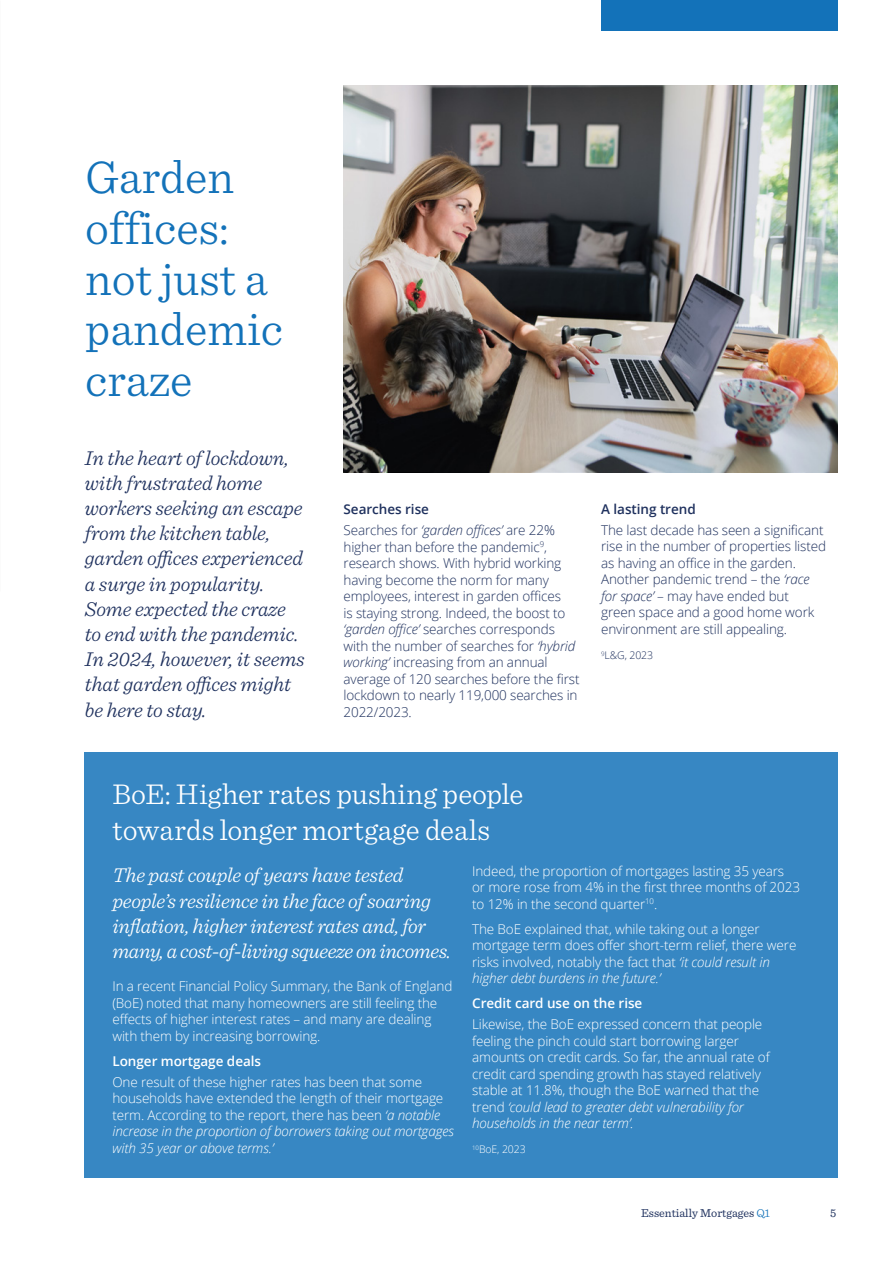
<style>
.page{position:relative;width:893px;height:1263px;background:#fff}
.page>*{position:absolute;margin:0;border:0;box-sizing:border-box;transform-origin:0 0}
.t1{font:300 48px/51px "Sentinel";color:#1372b9}
.t2{font:300 30px/36px "Sentinel";color:#fff}
.t3{font:italic 300 21px/25.2px "Sentinel";letter-spacing:-.005em;color:#1f315e}
.t4{font:italic 300 21px/25.2px "Sentinel";letter-spacing:-.015em;color:#fff}
.t5{font:300 13.5px/16.5px "Open Sans";letter-spacing:-.01em;color:#fff}
.t6{font:300 13.5px/16.5px "Open Sans";letter-spacing:-.01em;color:#1f315e}
.t7{font:600 13.5px "Open Sans";letter-spacing:-.005em;color:#fff}
.t8{font:600 13.5px "Open Sans";letter-spacing:-.005em;color:#1f315e}
.t9{font:12px "Sentinel";color:#1f315e}
.t10{font:300 10.5px "Open Sans";letter-spacing:-.01em;color:#fff}
.t11{font:300 10.5px "Open Sans";color:#1f315e}
.s1{font-weight:600}
.s2{font-style:italic}
.s3{font-weight:300;color:#1372b9}
</style>
<div class="page">
<div style="left:601px;top:0;width:237px;height:31px;background:#1372b9"></div>
<div style="left:85px;top:752px;width:753px;height:425px;background:#3787c3"></div>
<img style="left:344px;top:85px;width:494px;height:387px">
<h1 class="t1" style="left:85px;top:148px;width:199px">Garden offices: not just a pandemic craze</h1>
<p class="t3" style="left:85px;top:443px;width:221px">In the heart of lockdown, with frustrated home workers seeking an escape from the kitchen table, garden offices experienced a surge in popularity.<br>Some expected the craze to end with the pandemic.<br>In 2024, however, it seems that garden offices might be here to stay.</p>
<p class="t6" style="left:344px;top:499px;width:213px;line-height:20.7px"><span class="s1">Searches rise<br></span>Searches for <span class="s2">‘garden offices’</span> are 22%</p>
<p class="t6" style="left:344px;top:538px;width:237px">higher than before the pandemic<sup>9</sup>, research shows. With hybrid working having become the norm for many employees, interest in garden offices<br>is staying strong. Indeed, the boost to <span class="s2">‘garden office’</span> searches corresponds with the number of searches for <span class="s2">‘hybrid working’</span> increasing from an annual average of 120 searches before the first lockdown to nearly 119,000 searches in 2022/2023.</p>
<p class="t8" style="left:601px;top:500px;width:96px">A lasting trend</p>
<p class="t6" style="left:601px;top:521px;width:226px">The last decade has seen a significant rise in the number of properties listed as having an office in the garden.<br>Another pandemic trend – the <span class="s2">‘race for space’</span> – may have ended but green space and a good home work environment are still appealing.</p>
<p class="t11" style="left:601px;top:648px;width:54px"><sup>9</sup>L&amp;G, 2023</p>
<h2 class="t2" style="left:112px;top:774px;width:412px">BoE: Higher rates pushing people towards longer mortgage deals</h2>
<h3 class="t4" style="left:112px;top:861px;width:340px">The past couple of years have tested people’s resilience in the face of soaring inflation, higher interest rates and, for many, a cost-of-living squeeze on incomes.</h3>
<p class="t5" style="left:112px;top:978px;width:341px">In a recent Financial Policy Summary, the Bank of England (BoE) noted that many homeowners are still feeling the effects of higher interest rates – and many are dealing with them by increasing borrowing.</p>
<p class="t7" style="left:112px;top:1052px;width:150px">Longer mortgage deals</p>
<p class="t5" style="left:112px;top:1073px;width:343px">One result of these higher rates has been that some households have extended the length of their mortgage term. According to the report, there has been <span class="s2">‘a notable increase in the proportion of borrowers taking out mortgages with 35 year or above terms.’</span></p>
<p class="t5" style="left:472px;top:862px;width:329px">Indeed, the proportion of mortgages lasting 35 years or more rose from 4% in the first three months of 2023 to 12% in the second quarter<sup>10</sup>.</p>
<p class="t5" style="left:472px;top:920px;width:326px">The BoE explained that, while taking out a longer mortgage term does offer short-term relief, there were risks involved, notably the fact that <span class="s2">‘it could result in higher debt burdens in the future.’</span></p>
<p class="t7" style="left:472px;top:994px;width:172px">Credit card use on the rise</p>
<p class="t5" style="left:472px;top:1015px;width:299px">Likewise, the BoE expressed concern that people feeling the pinch could start borrowing larger amounts on credit cards. So far, the annual rate of credit card spending growth has stayed relatively stable at 11.8%, though the BoE warned that the trend <span class="s2">‘could lead to greater debt vulnerability for households in the near term’.</span></p>
<p class="t10" style="left:472px;top:1142px;width:55px"><sup>10</sup>BoE, 2023</p>
<p class="t9" style="left:641px;top:1204px;width:130px">Essentially Mortgages <span class="s3">Q1</span></p>
<p class="t9" style="left:830px;top:1204px;width:8px">5</p>
</div>
